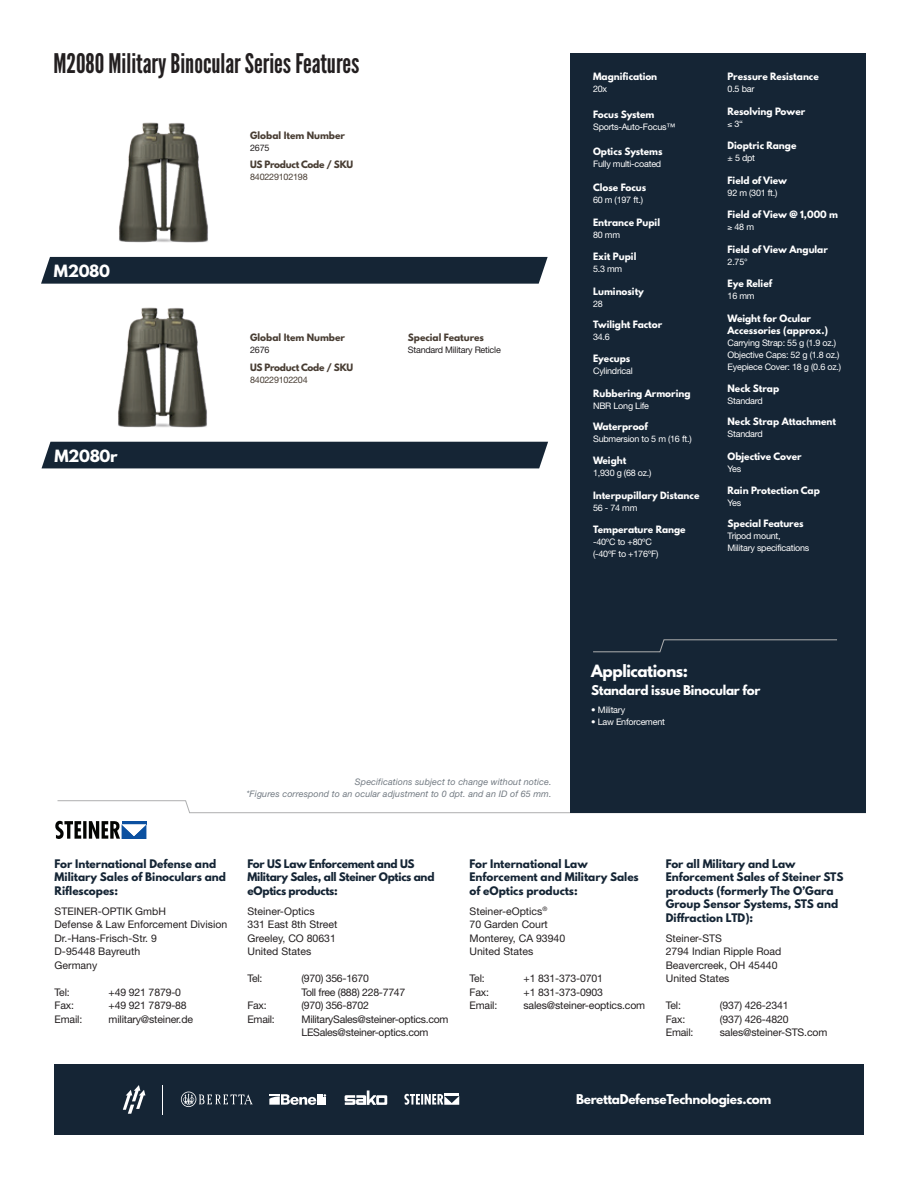
<style>
.page{position:relative;width:918px;height:1188px;background:#fff}
.page>*{position:absolute;margin:0;border:0;box-sizing:border-box;transform-origin:0 0}
.t1{font:27px "League Gothic";color:#231f20}
.t2{font:700 15px "League Spartan";letter-spacing:-.025em;color:#fff}
.t3{font:700 12px "League Spartan";letter-spacing:-.025em;color:#fff}
.t4{font:10.5px/13.5px "Helvetica Neue";letter-spacing:-.015em;color:#231f20}
.t5{font:700 10.5px/13.5px "League Spartan";color:#152535}
.t6{font:700 10.5px/13.5px "League Spartan";letter-spacing:-.025em;color:#152535}
.t7{font:700 9px/12px "League Spartan";color:#fff}
.t8{font:9px/12px "Helvetica Neue";letter-spacing:-.025em;color:#fff}
.t9{font:italic 9px/12px "Helvetica Neue";letter-spacing:.01em;color:#727a82;text-align:right}
.t10{font:700 9px "League Spartan";color:#483d33}
.t11{font:700 9px "League Spartan";letter-spacing:-.025em;color:#483d33}
.t12{font:9px "Helvetica Neue";letter-spacing:-.025em;color:#231f20}
.t13{font:9px "Helvetica Neue";letter-spacing:-.025em;color:#483d33}
</style>
<div class="page">
<svg style="left:55px;top:821px;width:91px;height:18px"></svg>
<svg style="left:57px;top:800px;width:514px;height:13px"></svg>
<div style="left:571px;top:54px;width:295px;height:759px;background:#152535"></div>
<svg style="left:593px;top:639px;width:244px;height:14px"></svg>
<div style="left:41px;top:257px;width:507px;height:27px;background:#152535"></div>
<img style="left:119px;top:122px;width:89px;height:121px">
<div style="left:54px;top:1064px;width:810px;height:70px;background:#152535"></div>
<svg style="left:123px;top:1085px;width:22px;height:29px"></svg>
<svg style="left:345px;top:1090px;width:42px;height:15px"></svg>
<svg style="left:181px;top:1092px;width:72px;height:15px"></svg>
<svg style="left:269px;top:1094px;width:57px;height:11px"></svg>
<svg style="left:404px;top:1094px;width:55px;height:11px"></svg>
<svg style="left:162px;top:1085px;width:1px;height:29px"></svg>
<div style="left:42px;top:442px;width:506px;height:26px;background:#152535"></div>
<img style="left:118px;top:307px;width:89px;height:121px">
<h1 class="t1" style="left:53px;top:48px;width:308px">M2080 Military Binocular Series Features</h1>
<h2 class="t2" style="left:54px;top:259px;width:58px">M2080</h2>
<h2 class="t2" style="left:54px;top:444px;width:65px">M2080r</h2>
<p class="t10" style="left:250px;top:128px;width:96px">Global Item Number</p>
<p class="t12" style="left:250px;top:142px;width:21px">2675</p>
<p class="t11" style="left:250px;top:158px;width:105px">US Product Code / SKU</p>
<p class="t13" style="left:250px;top:172px;width:59px">840229102198</p>
<p class="t10" style="left:250px;top:331px;width:96px">Global Item Number</p>
<p class="t12" style="left:250px;top:345px;width:21px">2676</p>
<p class="t11" style="left:250px;top:360px;width:105px">US Product Code / SKU</p>
<p class="t13" style="left:250px;top:374px;width:59px">840229102204</p>
<p class="t10" style="left:408px;top:331px;width:78px">Special Features</p>
<p class="t12" style="left:408px;top:345px;width:94px">Standard Military Reticle</p>
<p class="t7" style="left:593px;top:71px;width:66px">Magnification</p>
<p class="t8" style="left:593px;top:83px;width:16px">20x</p>
<p class="t7" style="left:593px;top:108px;width:63px">Focus System</p>
<p class="t8" style="left:593px;top:121px;width:84px">Sports-Auto-Focus™</p>
<p class="t7" style="left:593px;top:146px;width:71px">Optics Systems</p>
<p class="t8" style="left:593px;top:158px;width:70px">Fully multi-coated</p>
<p class="t7" style="left:593px;top:182px;width:55px">Close Focus</p>
<p class="t8" style="left:593px;top:194px;width:51px">60 m (197 ft.)</p>
<p class="t7" style="left:593px;top:216px;width:68px">Entrance Pupil</p>
<p class="t8" style="left:593px;top:229px;width:28px">80 mm</p>
<p class="t7" style="left:593px;top:251px;width:45px">Exit Pupil</p>
<p class="t8" style="left:593px;top:263px;width:31px">5.3 mm</p>
<p class="t7" style="left:593px;top:285px;width:52px">Luminosity</p>
<p class="t8" style="left:593px;top:298px;width:11px">28</p>
<p class="t7" style="left:593px;top:318px;width:71px">Twilight Factor</p>
<p class="t8" style="left:593px;top:331px;width:18px">34.6</p>
<p class="t7" style="left:593px;top:353px;width:39px">Eyecups</p>
<p class="t8" style="left:593px;top:365px;width:41px">Cylindrical</p>
<p class="t7" style="left:593px;top:387px;width:99px">Rubbering Armoring</p>
<p class="t8" style="left:593px;top:400px;width:57px">NBR Long Life</p>
<p class="t7" style="left:593px;top:420px;width:56px">Waterproof</p>
<p class="t8" style="left:593px;top:433px;width:100px">Submersion to 5 m (16 ft.)</p>
<p class="t7" style="left:593px;top:455px;width:35px">Weight</p>
<p class="t8" style="left:593px;top:467px;width:60px">1,930 g (68 oz.)</p>
<p class="t7" style="left:593px;top:489px;width:108px">Interpupillary Distance</p>
<p class="t8" style="left:593px;top:502px;width:46px">56 - 74 mm</p>
<p class="t7" style="left:593px;top:524px;width:94px">Temperature Range</p>
<p class="t8" style="left:593px;top:536px;width:67px">-40ºC to +80ºC (-40ºF to +176ºF)</p>
<p class="t7" style="left:728px;top:71px;width:93px">Pressure Resistance</p>
<p class="t8" style="left:728px;top:83px;width:28px">0.5 bar</p>
<p class="t7" style="left:728px;top:105px;width:79px">Resolving Power</p>
<p class="t8" style="left:728px;top:118px;width:17px">≤ 3“</p>
<p class="t7" style="left:728px;top:140px;width:70px">Dioptric Range</p>
<p class="t8" style="left:728px;top:152px;width:29px">± 5 dpt</p>
<p class="t7" style="left:728px;top:174px;width:61px">Field of View</p>
<p class="t8" style="left:728px;top:187px;width:51px">92 m (301 ft.)</p>
<p class="t7" style="left:728px;top:209px;width:112px">Field of View @ 1,000 m</p>
<p class="t8" style="left:728px;top:221px;width:28px">≥ 48 m</p>
<p class="t7" style="left:728px;top:243px;width:102px">Field of View Angular</p>
<p class="t8" style="left:728px;top:256px;width:22px">2.75°</p>
<p class="t7" style="left:728px;top:278px;width:46px">Eye Relief</p>
<p class="t8" style="left:728px;top:290px;width:28px">16 mm</p>
<p class="t7" style="left:728px;top:312px;width:102px">Weight for Ocular<br>Accessories (approx.)</p>
<p class="t8" style="left:728px;top:337px;width:115px">Carrying Strap: 55 g (1.9 oz.)<br>Objective Caps: 52 g (1.8 oz.)<br>Eyepiece Cover: 18 g (0.6 oz.)</p>
<p class="t7" style="left:728px;top:383px;width:53px">Neck Strap</p>
<p class="t8" style="left:728px;top:395px;width:37px">Standard</p>
<p class="t7" style="left:728px;top:416px;width:110px">Neck Strap Attachment</p>
<p class="t8" style="left:728px;top:428px;width:37px">Standard</p>
<p class="t7" style="left:728px;top:450px;width:76px">Objective Cover</p>
<p class="t8" style="left:728px;top:463px;width:15px">Yes</p>
<p class="t7" style="left:728px;top:485px;width:94px">Rain Protection Cap</p>
<p class="t8" style="left:728px;top:497px;width:15px">Yes</p>
<p class="t7" style="left:728px;top:518px;width:78px">Special Features</p>
<p class="t8" style="left:728px;top:530px;width:83px">Tripod mount,<br>Military specifications</p>
<p class="t9" style="left:246px;top:776px;width:307px">Specifications subject to change without notice.<br>*Figures correspond to an ocular adjustment to 0 dpt. and an ID of 65 mm.</p>
<h2 class="t2" style="left:591px;top:660px;width:98px">Applications:</h2>
<p class="t3" style="left:591px;top:681px;width:171px">Standard issue Binocular for</p>
<p class="t8" style="left:591px;top:704px;width:35px">• Military</p>
<p class="t8" style="left:591px;top:716px;width:75px">• Law Enforcement</p>
<p class="t5" style="left:55px;top:856px;width:173px">For International Defense and<br>Military Sales of Binoculars and<br>Riflescopes:</p>
<p class="t4" style="left:55px;top:904px;width:174px">STEINER-OPTIK GmbH<br>Defense &amp; Law Enforcement Division<br>Dr.-Hans-Frisch-Str. 9<br>D-95448 Bayreuth<br>Germany</p>
<p class="t4" style="left:55px;top:985px;width:17px">Tel:</p>
<p class="t4" style="left:109px;top:985px;width:74px">+49 921 7879-0</p>
<p class="t4" style="left:55px;top:999px;width:21px">Fax:</p>
<p class="t4" style="left:109px;top:999px;width:80px">+49 921 7879-88</p>
<p class="t4" style="left:55px;top:1012px;width:29px">Email:</p>
<p class="t4" style="left:109px;top:1012px;width:86px">military@steiner.de</p>
<p class="t6" style="left:248px;top:856px;width:189px">For US Law Enforcement and US<br>Military Sales, all Steiner Optics and eOptics products:</p>
<p class="t4" style="left:248px;top:904px;width:91px">Steiner-Optics<br>331 East 8th Street<br>Greeley, CO 80631<br>United States</p>
<p class="t4" style="left:248px;top:972px;width:16px">Tel:</p>
<p class="t4" style="left:302px;top:972px;width:105px">(970) 356-1670<br>Toll free (888) 228-7747</p>
<p class="t4" style="left:248px;top:999px;width:21px">Fax:</p>
<p class="t4" style="left:302px;top:999px;width:69px">(970) 356-8702</p>
<p class="t4" style="left:248px;top:1012px;width:29px">Email:</p>
<p class="t4" style="left:302px;top:1012px;width:149px">MilitarySales@steiner-optics.com<br>LESales@steiner-optics.com</p>
<p class="t5" style="left:470px;top:856px;width:171px">For International Law<br>Enforcement and Military Sales of eOptics products:</p>
<p class="t4" style="left:470px;top:904px;width:97px">Steiner-eOptics<sup>®<br></sup>70 Garden Court<br>Monterey, CA 93940<br>United States</p>
<p class="t4" style="left:470px;top:972px;width:17px">Tel:</p>
<p class="t4" style="left:524px;top:972px;width:81px">+1 831-373-0701</p>
<p class="t4" style="left:470px;top:985px;width:21px">Fax:</p>
<p class="t4" style="left:524px;top:985px;width:81px">+1 831-373-0903</p>
<p class="t4" style="left:470px;top:999px;width:29px">Email:</p>
<p class="t4" style="left:524px;top:999px;width:123px">sales@steiner-eoptics.com</p>
<p class="t5" style="left:666px;top:856px;width:179px">For all Military and Law<br>Enforcement Sales of Steiner STS products (formerly The O’Gara<br>Group Sensor Systems, STS and<br>Diffraction LTD):</p>
<p class="t4" style="left:666px;top:931px;width:117px">Steiner-STS<br>2794 Indian Ripple Road<br>Beavercreek, OH 45440<br>United States</p>
<p class="t4" style="left:666px;top:999px;width:17px">Tel:</p>
<p class="t4" style="left:720px;top:999px;width:70px">(937) 426-2341</p>
<p class="t4" style="left:666px;top:1012px;width:21px">Fax:</p>
<p class="t4" style="left:720px;top:1012px;width:70px">(937) 426-4820</p>
<p class="t4" style="left:666px;top:1026px;width:29px">Email:</p>
<p class="t4" style="left:720px;top:1026px;width:109px">sales@steiner-STS.com</p>
<p class="t3" style="left:576px;top:1089px;width:197px">BerettaDefenseTechnologies.com</p>
</div>
